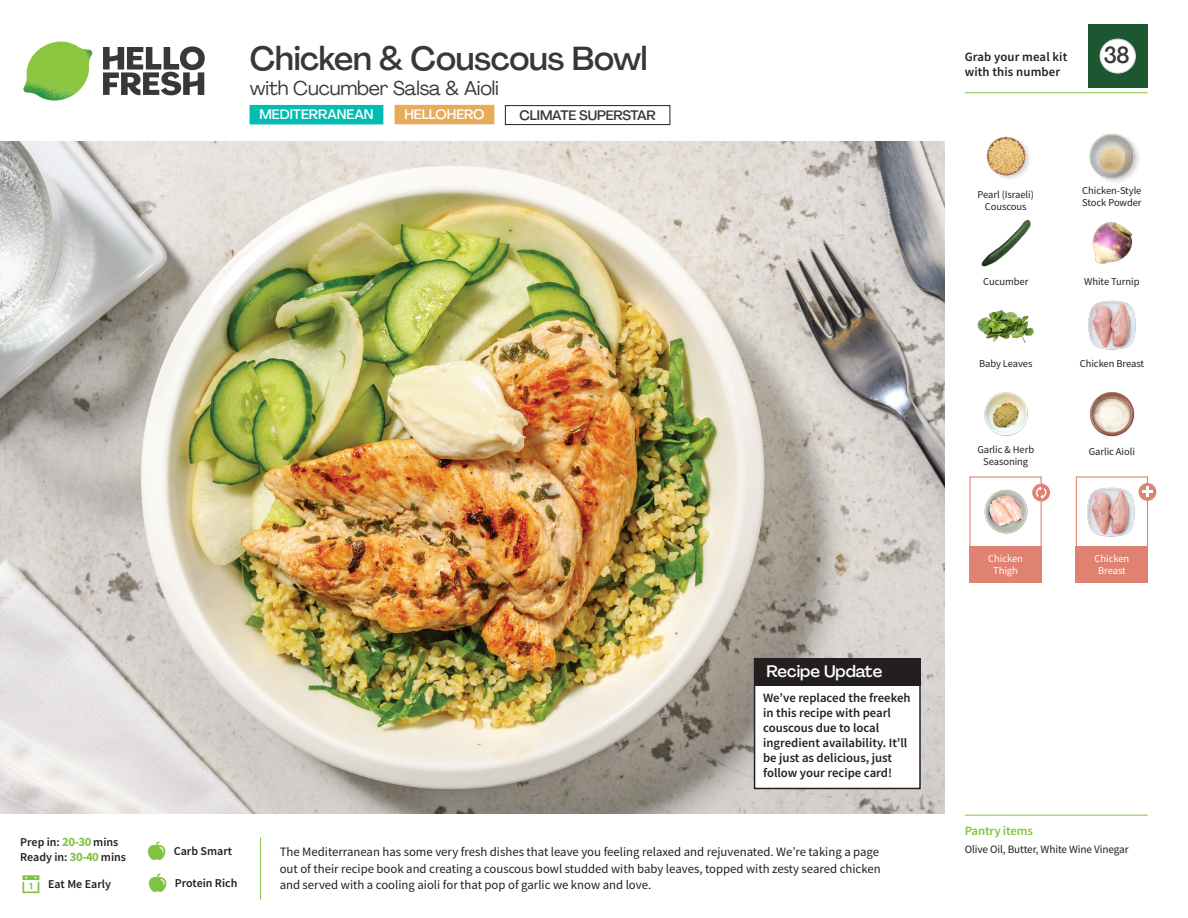
<style>
.page{position:relative;width:1188px;height:918px;background:#fff}
.page>*{position:absolute;margin:0;border:0;box-sizing:border-box;transform-origin:0 0}
._15_Titel_UK{font:500 33px "Agrandir";letter-spacing:-.01em;color:#383839}
._002_Label_Nr{font:500 22.8px "Agrandir";color:#383839;scale:.94 1}
._15_Titel_UK-2{font:19.5px "Agrandir";letter-spacing:-.01em;color:#383839}
.Steps_Text_AU{font:500 16.5px "Agrandir";color:#fff}
.t1{font:500 13.5px "Agrandir";color:#fff}
.t2{font:500 13.5px "Agrandir";letter-spacing:-.01em;color:#383839}
.Step_6_Text_AU{font:12.75px/16.5px "Source Sans Pro";color:#231f20}
.Steps_Text_AU-2{font:600 12.75px/15px "Source Sans Pro";color:#231f20}
._04_Headers_Front{font:600 12.75px "Source Sans Pro";letter-spacing:-.01em;color:#81c340}
._04_Intro{font:600 12px "Source Sans Pro";color:#231f20}
._05_Pantry{font:11.25px "Source Sans Pro";letter-spacing:-.01em;color:#231f20}
._18_FRONT_ingredients{font:10.5px/12px "Source Sans Pro";letter-spacing:-.005em;color:#231f20;text-align:center}
._18_FRONT_ingredients-2{font:10.5px/12px "Source Sans Pro";letter-spacing:-.005em;color:#fff;text-align:center}
.s1{font-weight:700;font-size:12.75px;color:#81c340}
</style>
<div class="page">
<svg style="left:103px;top:46px;width:102px;height:49px"></svg>
<img style="left:23px;top:42px;width:69px;height:59px">
<img style="left:0;top:142px;width:945px;height:672px">
<div style="left:250px;top:105px;width:133px;height:19px;background:#00bcb1"></div>
<div style="left:505px;top:105px;width:165px;height:20px;border:1px solid #231f20"></div>
<div style="left:1076px;top:476px;width:72px;height:73px;border:1px solid #df8272"></div>
<div style="left:1076px;top:546px;width:72px;height:37px;background:#df8272"></div>
<div style="left:969px;top:546px;width:73px;height:37px;background:#df8272"></div>
<img style="left:1087px;top:487px;width:48px;height:50px">
<div style="left:969px;top:476px;width:73px;height:73px;border:1px solid #df8272"></div>
<img style="left:984px;top:487px;width:50px;height:47px">
<div style="left:1139px;top:483px;width:17px;height:18px;background:#df8272;border-radius:50%"></div>
<svg style="left:1142px;top:487px;width:11px;height:10px"></svg>
<img style="left:1088px;top:300px;width:48px;height:50px">
<img style="left:1089px;top:391px;width:46px;height:46px">
<img style="left:984px;top:392px;width:44px;height:44px">
<img style="left:977px;top:310px;width:57px;height:33px">
<img style="left:981px;top:219px;width:50px;height:48px">
<img style="left:1092px;top:222px;width:41px;height:43px">
<img style="left:986px;top:136px;width:44px;height:43px">
<img style="left:1089px;top:133px;width:50px;height:49px">
<hr style="left:965px;top:815px;width:183px;height:1px;background:#81c340">
<hr style="left:965px;top:92px;width:183px;height:1px;background:#81c340">
<div style="left:1088px;top:24px;width:60px;height:64px;background:#1d5732"></div>
<div style="left:1100px;top:39px;width:35px;height:34px;background:#fff;border-radius:50%"></div>
<div style="left:1100px;top:39px;width:36px;height:34px;border:1px solid #d1d2d4;border-radius:50%"></div>
<svg style="left:1032px;top:484px;width:18px;height:18px"></svg>
<svg style="left:1036px;top:486px;width:10px;height:13px"></svg>
<div style="left:395px;top:105px;width:99px;height:19px;background:#e6ac5a"></div>
<div style="left:755px;top:659px;width:165px;height:129px;background:#fff"></div>
<div style="left:754px;top:658px;width:167px;height:131px;border:2px solid #231f20"></div>
<div style="left:754px;top:658px;width:167px;height:28px;background:#231f20"></div>
<p class="_15_Titel_UK" style="left:250px;top:38px;width:399px">Chicken &amp; Couscous Bowl</p>
<p class="_15_Titel_UK-2" style="left:250px;top:76px;width:251px">with Cucumber Salsa &amp; Aioli</p>
<p class="t1" style="left:404px;top:106px;width:82px">HELLOHERO</p>
<p class="t1" style="left:259px;top:106px;width:116px">MEDITERRANEAN</p>
<p class="t2" style="left:519px;top:107px;width:138px">CLIMATE SUPERSTAR</p>
<p class="_04_Intro" style="left:20px;top:834px;width:100px">Prep in: <span class="s1">20-30</span> mins</p>
<p class="_04_Intro" style="left:20px;top:849px;width:107px">Ready in: <span class="s1">30-40</span> mins</p>
<p class="_04_Intro" style="left:48px;top:876px;width:64px">Eat Me Early</p>
<p class="_04_Intro" style="left:174px;top:843px;width:60px">Carb Smart</p>
<p class="_04_Intro" style="left:175px;top:875px;width:64px">Protein Rich</p>
<p class="Steps_Text_AU" style="left:766px;top:661px;width:117px">Recipe Update</p>
<p class="Steps_Text_AU-2" style="left:763px;top:690px;width:149px">We’ve replaced the freekeh in this recipe with pearl couscous due to local ingredient availability. It’ll be just as delicious, just follow your recipe card!</p>
<p class="Step_6_Text_AU" style="left:280px;top:844px;width:603px">The Mediterranean has some very fresh dishes that leave you feeling relaxed and rejuvenated. We’re taking a page out of their recipe book and creating a couscous bowl studded with baby leaves, topped with zesty seared chicken and served with a cooling aioli for that pop of garlic we know and love.</p>
<p class="Steps_Text_AU-2" style="left:965px;top:49px;width:104px">Grab your meal kit with this number</p>
<p class="_002_Label_Nr" style="left:1104px;top:41px;width:29px">38</p>
<p class="_18_FRONT_ingredients" style="left:978px;top:188px;width:58px">Pearl (Israeli)<br>Couscous</p>
<p class="_18_FRONT_ingredients" style="left:983px;top:275px;width:47px">Cucumber</p>
<p class="_18_FRONT_ingredients" style="left:1082px;top:184px;width:61px;text-align:left">Chicken-Style<br>Stock Powder</p>
<p class="_18_FRONT_ingredients" style="left:1084px;top:275px;width:57px">White Turnip</p>
<p class="_18_FRONT_ingredients" style="left:979px;top:357px;width:55px">Baby Leaves</p>
<p class="_18_FRONT_ingredients" style="left:1080px;top:357px;width:66px">Chicken Breast</p>
<p class="_18_FRONT_ingredients" style="left:977px;top:443px;width:58px">Garlic &amp; Herb<br>Seasoning</p>
<p class="_18_FRONT_ingredients-2" style="left:988px;top:553px;width:36px">Chicken<br>Thigh</p>
<p class="_18_FRONT_ingredients" style="left:1089px;top:446px;width:48px">Garlic Aioli</p>
<p class="_18_FRONT_ingredients-2" style="left:1095px;top:553px;width:36px">Chicken<br>Breast</p>
<p class="_04_Headers_Front" style="left:965px;top:822px;width:70px">Pantry items</p>
<p class="_05_Pantry" style="left:965px;top:842px;width:165px">Olive Oil, Butter, White Wine Vinegar</p>
</div>
